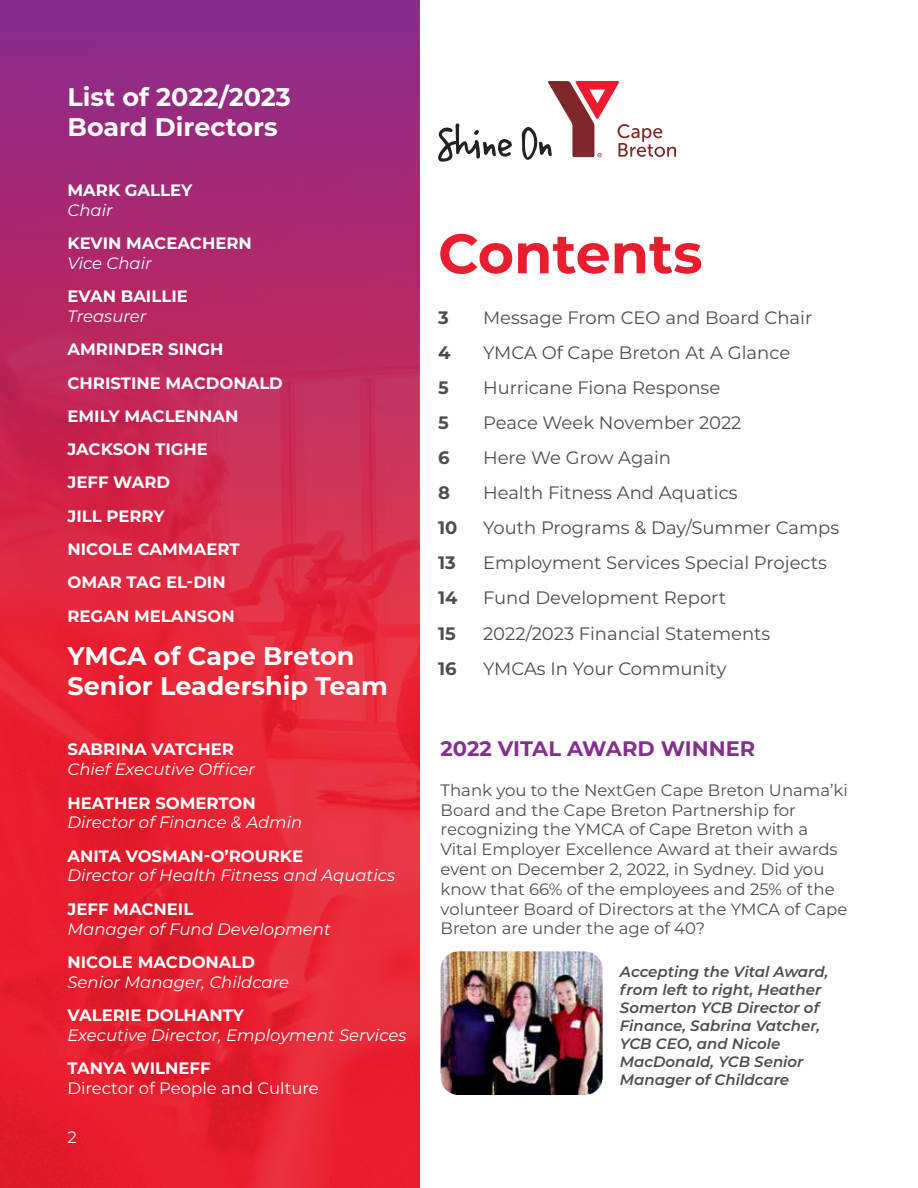
<style>
.page{position:relative;width:918px;height:1188px;background:#fff}
.page>*{position:absolute;margin:0;border:0;box-sizing:border-box;transform-origin:0 0}
.t1{font:700 55.5px "Montserrat";color:#e81d2d}
.t2{font:700 25.5px/30px "Montserrat";color:#fff}
.t3{font:700 21px "Montserrat";color:#872d91}
.t4{font:18px "Montserrat";color:#4d4d4f}
.t5{font:700 18px "Montserrat";color:#4d4d4f}
.t6{font:16.5px/19.8px "Montserrat";color:#4d4d4f}
.t7{font:700 16.5px/33.3px "Montserrat";color:#fff}
.t8{font:italic 16.5px "Montserrat";color:#fff}
.t9{font:16.5px "Montserrat";color:#fff}
.t10{font:italic 600 15px/18px "Montserrat";color:#4d4d4f}
</style>
<div class="page">
<img style="left:0;top:0;width:419px;height:1188px">
<div style="left:0;top:0;width:418px;height:684px;background:linear-gradient(to bottom,#872a8e,#ee2934)"></div>
<svg style="left:438px;top:81px;width:238px;height:81px"></svg>
<img style="left:441px;top:951px;width:162px;height:144px">
<h2 class="t2" style="left:68px;top:80px;width:225px">List of 2022/2023<br>Board Directors</h2>
<p class="t7" style="left:68px;top:173px;width:126px">MARK GALLEY</p>
<p class="t8" style="left:68px;top:199px;width:47px">Chair</p>
<p class="t7" style="left:68px;top:226px;width:186px">KEVIN MACEACHERN</p>
<p class="t8" style="left:68px;top:252px;width:86px">Vice Chair</p>
<p class="t7" style="left:68px;top:279px;width:122px">EVAN BAILLIE</p>
<p class="t8" style="left:68px;top:305px;width:80px">Treasurer</p>
<p class="t7" style="left:68px;top:332px;width:217px">AMRINDER SINGH<br>CHRISTINE MACDONALD<br>EMILY MACLENNAN<br>JACKSON TIGHE<br>JEFF WARD<br>JILL PERRY<br>NICOLE CAMMAERT<br>OMAR TAG EL-DIN<br>REGAN MELANSON</p>
<h2 class="t2" style="left:68px;top:640px;width:322px">YMCA of Cape Breton<br>Senior Leadership Team</h2>
<p class="t7" style="left:68px;top:732px;width:168px">SABRINA VATCHER</p>
<p class="t8" style="left:68px;top:758px;width:189px">Chief Executive Officer</p>
<p class="t7" style="left:68px;top:785px;width:190px">HEATHER SOMERTON</p>
<p class="t8" style="left:68px;top:811px;width:236px">Director of Finance &amp; Admin</p>
<p class="t7" style="left:68px;top:838px;width:237px">ANITA VOSMAN-O’ROURKE</p>
<p class="t8" style="left:68px;top:864px;width:329px">Director of Health Fitness and Aquatics</p>
<p class="t7" style="left:68px;top:891px;width:127px">JEFF MACNEIL</p>
<p class="t8" style="left:68px;top:917px;width:265px">Manager of Fund Development</p>
<p class="t7" style="left:68px;top:945px;width:189px">NICOLE MACDONALD</p>
<p class="t8" style="left:68px;top:970px;width:223px">Senior Manager, Childcare</p>
<p class="t7" style="left:68px;top:998px;width:178px">VALERIE DOLHANTY</p>
<p class="t8" style="left:68px;top:1024px;width:341px">Executive Director, Employment Services</p>
<p class="t7" style="left:68px;top:1051px;width:145px">TANYA WILNEFF</p>
<p class="t9" style="left:68px;top:1077px;width:253px">Director of People and Culture</p>
<p class="t9" style="left:68px;top:1126px;width:11px">2</p>
<h1 class="t1" style="left:438px;top:214px;width:266px">Contents</h1>
<p class="t5" style="left:438px;top:304px;width:12px">3</p>
<p class="t4" style="left:483px;top:305px;width:331px">Message From CEO and Board Chair</p>
<p class="t5" style="left:438px;top:339px;width:14px">4</p>
<p class="t4" style="left:483px;top:340px;width:309px">YMCA Of Cape Breton At A Glance</p>
<p class="t5" style="left:438px;top:374px;width:12px">5</p>
<p class="t4" style="left:483px;top:375px;width:239px">Hurricane Fiona Response</p>
<p class="t5" style="left:438px;top:410px;width:12px">5</p>
<p class="t4" style="left:483px;top:410px;width:260px">Peace Week November 2022</p>
<p class="t5" style="left:438px;top:445px;width:13px">6</p>
<p class="t4" style="left:483px;top:445px;width:189px">Here We Grow Again</p>
<p class="t5" style="left:438px;top:480px;width:13px">8</p>
<p class="t4" style="left:483px;top:480px;width:256px">Health Fitness And Aquatics</p>
<p class="t5" style="left:438px;top:515px;width:21px">10</p>
<p class="t4" style="left:483px;top:516px;width:358px">Youth Programs &amp; Day/Summer Camps</p>
<p class="t5" style="left:438px;top:550px;width:19px">13</p>
<p class="t4" style="left:483px;top:551px;width:345px">Employment Services Special Projects</p>
<p class="t5" style="left:438px;top:585px;width:21px">14</p>
<p class="t4" style="left:483px;top:586px;width:244px">Fund Development Report</p>
<p class="t5" style="left:438px;top:620px;width:19px">15</p>
<p class="t4" style="left:483px;top:621px;width:289px">2022/2023 Financial Statements</p>
<p class="t5" style="left:438px;top:655px;width:20px">16</p>
<p class="t4" style="left:483px;top:656px;width:245px">YMCAs In Your Community</p>
<p class="t3" style="left:441px;top:733px;width:316px">2022 VITAL AWARD WINNER</p>
<p class="t6" style="left:441px;top:780px;width:409px">Thank you to the NextGen Cape Breton Unama’ki Board and the Cape Breton Partnership for recognizing the YMCA of Cape Breton with a Vital Employer Excellence Award at their awards event on December 2, 2022, in Sydney. Did you know that 66% of the employees and 25% of the volunteer Board of Directors at the YMCA of Cape Breton are under the age of 40?</p>
<p class="t10" style="left:620px;top:962px;width:210px">Accepting the Vital Award, from left to right, Heather<br>Somerton YCB Director of<br>Finance, Sabrina Vatcher,<br>YCB CEO, and Nicole<br>MacDonald, YCB Senior<br>Manager of Childcare</p>
</div>
